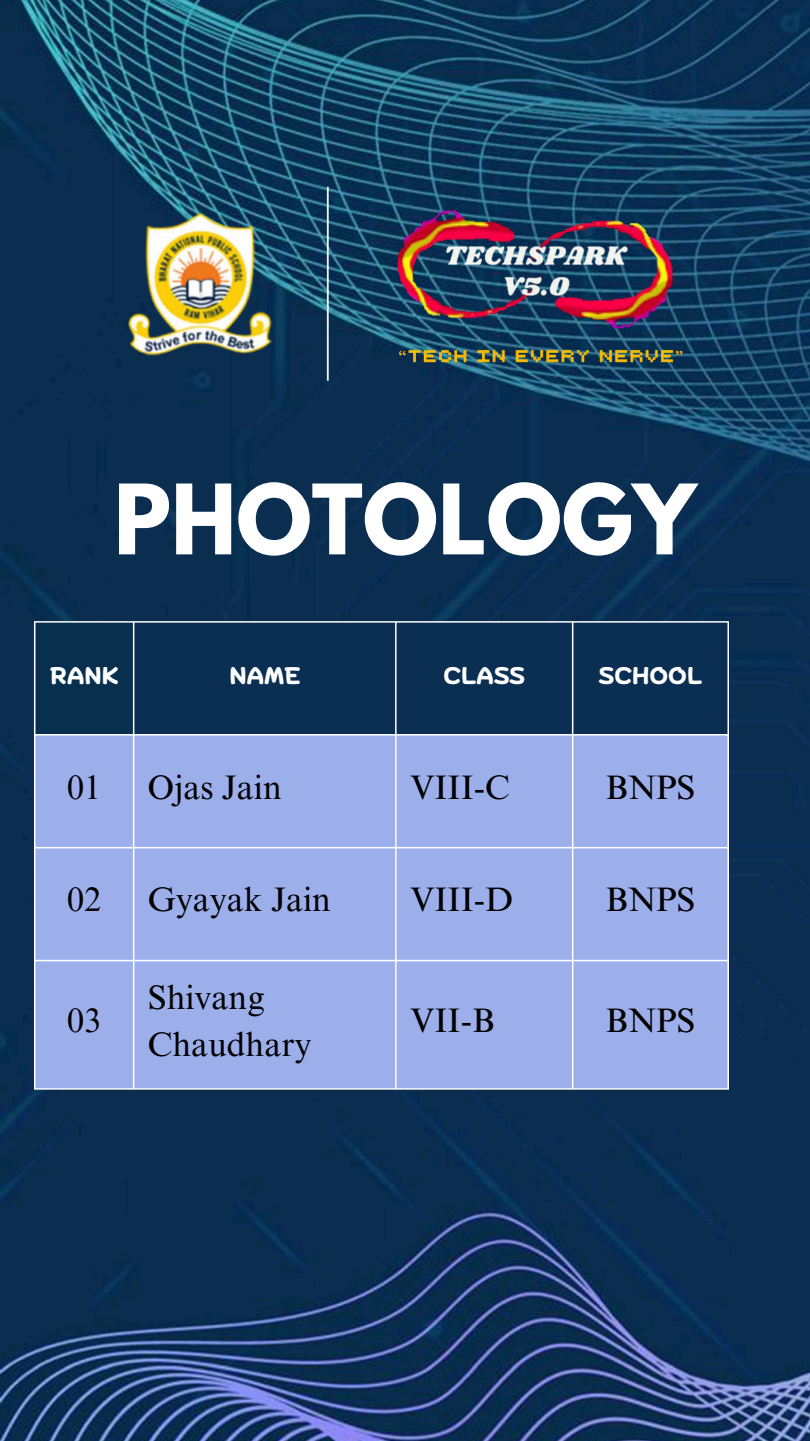
<style>
.page{position:relative;width:810px;height:1441px;background:#fff}
.page>*{position:absolute;margin:0;border:0;box-sizing:border-box;transform-origin:0 0}
.t1{font:700 85.8px "League Spartan";color:#fff}
.t2{font:34px/47.2px "Times NRMT Pro";color:#000}
.t3{font:700 24px "Biski";color:#fff}
</style>
<div class="page">
<img style="left:0;top:0;width:810px;height:1440px">
<img style="left:94px;top:173px;width:668px;height:216px">
<div style="left:35px;top:621px;width:99px;height:113px;background:#08304e"></div>
<div style="left:134px;top:622px;width:594px;height:112px;background:#0b2f52"></div>
<div style="left:35px;top:735px;width:693px;height:352px;background:#9cafeb"></div>
<hr style="left:34px;top:622px;width:1px;height:465px;background:#fff">
<hr style="left:133px;top:622px;width:1px;height:465px;background:#fff">
<hr style="left:395px;top:622px;width:2px;height:465px;background:#fff">
<hr style="left:572px;top:622px;width:1px;height:465px;background:#fff">
<hr style="left:728px;top:622px;width:1px;height:465px;background:#fff">
<hr style="left:34px;top:621px;width:695px;height:1px;background:#fff">
<hr style="left:34px;top:734px;width:695px;height:1px;background:#fff">
<hr style="left:34px;top:846px;width:695px;height:2px;background:#fff">
<hr style="left:34px;top:959px;width:695px;height:2px;background:#fff">
<hr style="left:34px;top:1087px;width:695px;height:2px;background:#fff">
<h1 class="t1" style="left:114px;top:477px;width:584px">PHOTOLOGY</h1>
<p class="t3" style="left:50px;top:666px;width:69px">RANK</p>
<p class="t3" style="left:229px;top:666px;width:72px">NAME</p>
<p class="t3" style="left:444px;top:666px;width:83px">CLASS</p>
<p class="t3" style="left:599px;top:666px;width:105px">SCHOOL</p>
<p class="t2" style="left:67px;top:767px;width:35px">01</p>
<p class="t2" style="left:148px;top:767px;width:135px">Ojas Jain</p>
<p class="t2" style="left:410px;top:767px;width:101px">VIII-C</p>
<p class="t2" style="left:605px;top:767px;width:91px">BNPS</p>
<p class="t2" style="left:67px;top:880px;width:35px">02</p>
<p class="t2" style="left:148px;top:880px;width:185px">Gyayak Jain</p>
<p class="t2" style="left:410px;top:880px;width:105px">VIII-D</p>
<p class="t2" style="left:605px;top:880px;width:91px">BNPS</p>
<p class="t2" style="left:67px;top:1000px;width:35px">03</p>
<p class="t2" style="left:148px;top:977px;width:165px">Shivang<br>Chaudhary</p>
<p class="t2" style="left:410px;top:1000px;width:86px">VII-B</p>
<p class="t2" style="left:605px;top:1000px;width:91px">BNPS</p>
</div>
